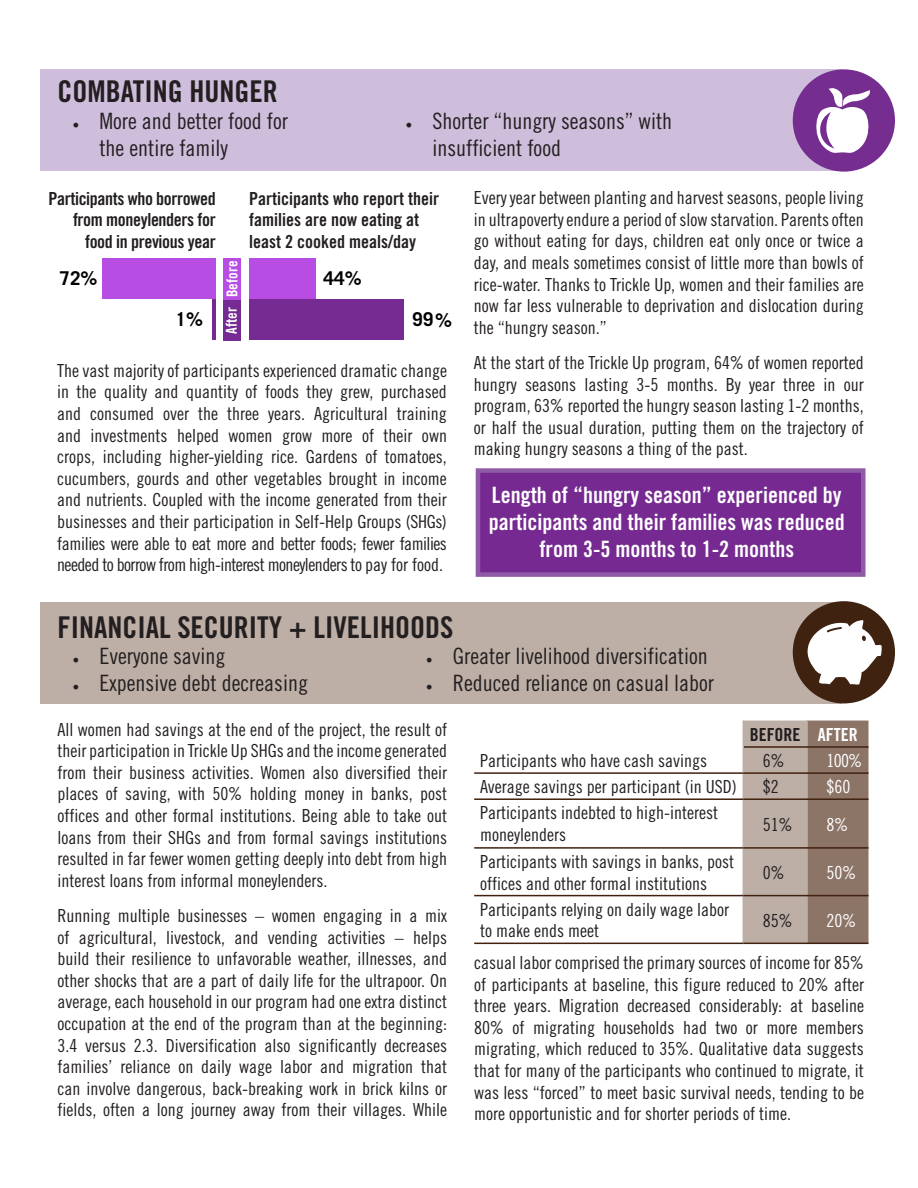
<style>
.page{position:relative;width:918px;height:1188px;background:#fff}
.page>*{position:absolute;margin:0;border:0;box-sizing:border-box;transform-origin:0 0}
.staff_members{font:30px "Trade Gothic Bold Cond Twenty";color:#231f20}
.t1{font:22.5px/27px "Trade Gothic Cond Eighteen";color:#231f20}
.t2{font:22.5px/27px "Trade Gothic Bold Cond Twenty";color:#fff;text-align:center}
.t3{font:700 19.05px "Trade Gothic";color:#000}
.body_paragraph{font:18px/21.6px "Trade Gothic Cond Eighteen";color:#231f20;text-align:justify}
.t4{font:18px/21.6px "Trade Gothic Bold Cond Twenty";color:#231f20}
.t5{font:18px/21.6px "Trade Gothic Bold Cond Twenty";letter-spacing:-.02em;color:#231f20;text-align:right}
.t6{font:18px "Trade Gothic Cond Eighteen";color:#fff}
.t7{font:18px "Trade Gothic Bold Cond Twenty";color:#fff}
.t8{font:15px "Trade Gothic Bold Cond Twenty";color:#fff}
.s1{font-family:"Minion Pro";font-size:18px}
</style>
<div class="page">
<div style="left:41px;top:602px;width:801px;height:102px;background:#beafa6"></div>
<div style="left:793px;top:601px;width:102px;height:102px;background:#3f2210;border-radius:50%"></div>
<svg style="left:808px;top:620px;width:74px;height:65px"></svg>
<div style="left:41px;top:69px;width:801px;height:102px;background:#cfbddc"></div>
<div style="left:793px;top:69px;width:102px;height:103px;background:#752d8f;border-radius:50%"></div>
<svg style="left:816px;top:88px;width:54px;height:65px"></svg>
<hr style="left:213px;top:299px;width:3px;height:41px;background:#752b91">
<div style="left:102px;top:258px;width:114px;height:41px;background:#b84de3"></div>
<div style="left:249px;top:299px;width:155px;height:41px;background:#752b91"></div>
<div style="left:249px;top:258px;width:67px;height:41px;background:#b84de3"></div>
<div style="left:476px;top:468px;width:390px;height:109px;background:#762a91;border:4px solid #8f5ba6"></div>
<svg style="left:743px;top:721px;width:125px;height:222px;background:#a59287"></svg>
<hr style="left:744px;top:746px;width:63px;height:2px;background:#41210f">
<hr style="left:807px;top:746px;width:62px;height:2px;background:#41210f">
<hr style="left:474px;top:772px;width:269px;height:2px;background:#41210f">
<hr style="left:743px;top:772px;width:64px;height:2px;background:#41210f">
<hr style="left:807px;top:772px;width:62px;height:2px;background:#41210f">
<hr style="left:474px;top:798px;width:269px;height:2px;background:#41210f">
<hr style="left:743px;top:798px;width:64px;height:2px;background:#41210f">
<hr style="left:807px;top:798px;width:62px;height:2px;background:#41210f">
<hr style="left:474px;top:847px;width:269px;height:2px;background:#41210f">
<hr style="left:743px;top:847px;width:64px;height:2px;background:#41210f">
<hr style="left:807px;top:847px;width:62px;height:2px;background:#41210f">
<hr style="left:474px;top:895px;width:269px;height:1px;background:#41210f">
<hr style="left:743px;top:895px;width:64px;height:1px;background:#41210f">
<hr style="left:807px;top:895px;width:62px;height:1px;background:#41210f">
<hr style="left:474px;top:943px;width:269px;height:1px;background:#41210f">
<hr style="left:743px;top:943px;width:64px;height:1px;background:#41210f">
<hr style="left:807px;top:943px;width:62px;height:1px;background:#41210f">
<div style="left:223px;top:299px;width:17px;height:41px;background:#752b91"></div>
<div style="left:223px;top:258px;width:17px;height:41px;background:#b84de3"></div>
<p class="staff_members" style="left:57px;top:73px;width:222px">COMBATING HUNGER</p>
<p class="t1" style="left:99px;top:107px;width:190px;text-indent:-27px"><span class="s1">•</span> More and better food for the entire family</p>
<p class="t1" style="left:432px;top:107px;width:241px;text-indent:-27px"><span class="s1">•</span> Shorter “hungry seasons” with insufficient food</p>
<p class="t5" style="left:48px;top:187px;width:169px">Participants who borrowed from moneylenders for food in previous year</p>
<p class="t4" style="left:249px;top:187px;width:191px">Participants who report their families are now eating at least 2 cooked meals/day</p>
<p class="t3" style="left:59px;top:267px;width:40px">72%</p>
<p class="t8" style="left:223px;top:297px;width:38px;rotate:-90deg">Before</p>
<p class="t3" style="left:324px;top:267px;width:40px">44%</p>
<p class="t3" style="left:175px;top:308px;width:29px">1%</p>
<p class="t8" style="left:222px;top:334px;width:28px;rotate:-90deg">After</p>
<p class="t3" style="left:412px;top:308px;width:41px">99%</p>
<p class="body_paragraph" style="left:57px;top:359px;width:391px">The vast majority of participants experienced dramatic change in the quality and quantity of foods they grew, purchased and consumed over the three years. Agricultural training and investments helped women grow more of their own crops, including higher-yielding rice. Gardens of tomatoes, cucumbers, gourds and other vegetables brought in income and nutrients. Coupled with the income generated from their businesses and their participation in Self-Help Groups (SHGs) families were able to eat more and better foods; fewer families needed to borrow from high-interest moneylenders to pay for food.</p>
<p class="staff_members" style="left:57px;top:609px;width:398px">FINANCIAL SECURITY + LIVELIHOODS</p>
<p class="body_paragraph" style="left:474px;top:187px;width:391px">Every year between planting and harvest seasons, people living in ultrapoverty endure a period of slow starvation. Parents often go without eating for days, children eat only once or twice a day, and meals sometimes consist of little more than bowls of rice-water. Thanks to Trickle Up, women and their families are now far less vulnerable to deprivation and dislocation during the “hungry season.”</p>
<p class="body_paragraph" style="left:474px;top:352px;width:391px">At the start of the Trickle Up program, 64% of women reported hungry seasons lasting 3-5 months. By year three in our program, 63% reported the hungry season lasting 1-2 months, or half the usual duration, putting them on the trajectory of making hungry seasons a thing of the past.</p>
<p class="t2" style="left:489px;top:481px;width:358px">Length of “hungry season” experienced by participants and their families was reduced from 3-5 months to 1-2 months</p>
<p class="t1" style="left:72px;top:643px;width:155px"><span class="s1">•</span> Everyone saving</p>
<p class="t1" style="left:72px;top:670px;width:237px"><span class="s1">•</span> Expensive debt decreasing</p>
<p class="t1" style="left:426px;top:643px;width:283px"><span class="s1">•</span> Greater livelihood diversification</p>
<p class="t1" style="left:426px;top:670px;width:290px"><span class="s1">•</span> Reduced reliance on casual labor</p>
<p class="body_paragraph" style="left:57px;top:718px;width:391px">All women had savings at the end of the project, the result of their participation in Trickle Up SHGs and the income generated from their business activities. Women also diversified their places of saving, with 50% holding money in banks, post offices and other formal institutions. Being able to take out loans from their SHGs and from formal savings institutions resulted in far fewer women getting deeply into debt from high interest loans from informal moneylenders.</p>
<p class="body_paragraph" style="left:57px;top:905px;width:391px">Running multiple businesses – women engaging in a mix of agricultural, livestock, and vending activities – helps build their resilience to unfavorable weather, illnesses, and other shocks that are a part of daily life for the ultrapoor. On average, each household in our program had one extra distinct occupation at the end of the program than at the beginning:<br>3.4 versus 2.3. Diversification also significantly decreases families’ reliance on daily wage labor and migration that can involve dangerous, back-breaking work in brick kilns or fields, often a long journey away from their villages. While</p>
<p class="t4" style="left:750px;top:724px;width:52px">BEFORE</p>
<p class="t7" style="left:818px;top:724px;width:41px">AFTER</p>
<p class="body_paragraph" style="left:480px;top:750px;width:228px">Participants who have cash savings</p>
<p class="body_paragraph" style="left:763px;top:750px;width:23px">6%</p>
<p class="t6" style="left:827px;top:750px;width:37px">100%</p>
<p class="body_paragraph" style="left:480px;top:776px;width:258px">Average savings per participant (in USD)</p>
<p class="body_paragraph" style="left:763px;top:776px;width:17px">$2</p>
<p class="t6" style="left:827px;top:776px;width:25px">$60</p>
<p class="body_paragraph" style="left:480px;top:802px;width:239px">Participants indebted to high-interest moneylenders</p>
<p class="body_paragraph" style="left:763px;top:813px;width:31px">51%</p>
<p class="t6" style="left:827px;top:814px;width:23px">8%</p>
<p class="body_paragraph" style="left:480px;top:851px;width:255px">Participants with savings in banks, post offices and other formal institutions</p>
<p class="body_paragraph" style="left:763px;top:861px;width:23px">0%</p>
<p class="t6" style="left:827px;top:862px;width:31px">50%</p>
<p class="body_paragraph" style="left:480px;top:898px;width:250px">Participants relying on daily wage labor to make ends meet</p>
<p class="body_paragraph" style="left:763px;top:909px;width:31px">85%</p>
<p class="t6" style="left:827px;top:909px;width:31px">20%</p>
<p class="body_paragraph" style="left:474px;top:952px;width:391px">casual labor comprised the primary sources of income for 85% of participants at baseline, this figure reduced to 20% after three years. Migration decreased considerably: at baseline 80% of migrating households had two or more members migrating, which reduced to 35%. Qualitative data suggests that for many of the participants who continued to migrate, it was less “forced” to meet basic survival needs, tending to be more opportunistic and for shorter periods of time.</p>
</div>
